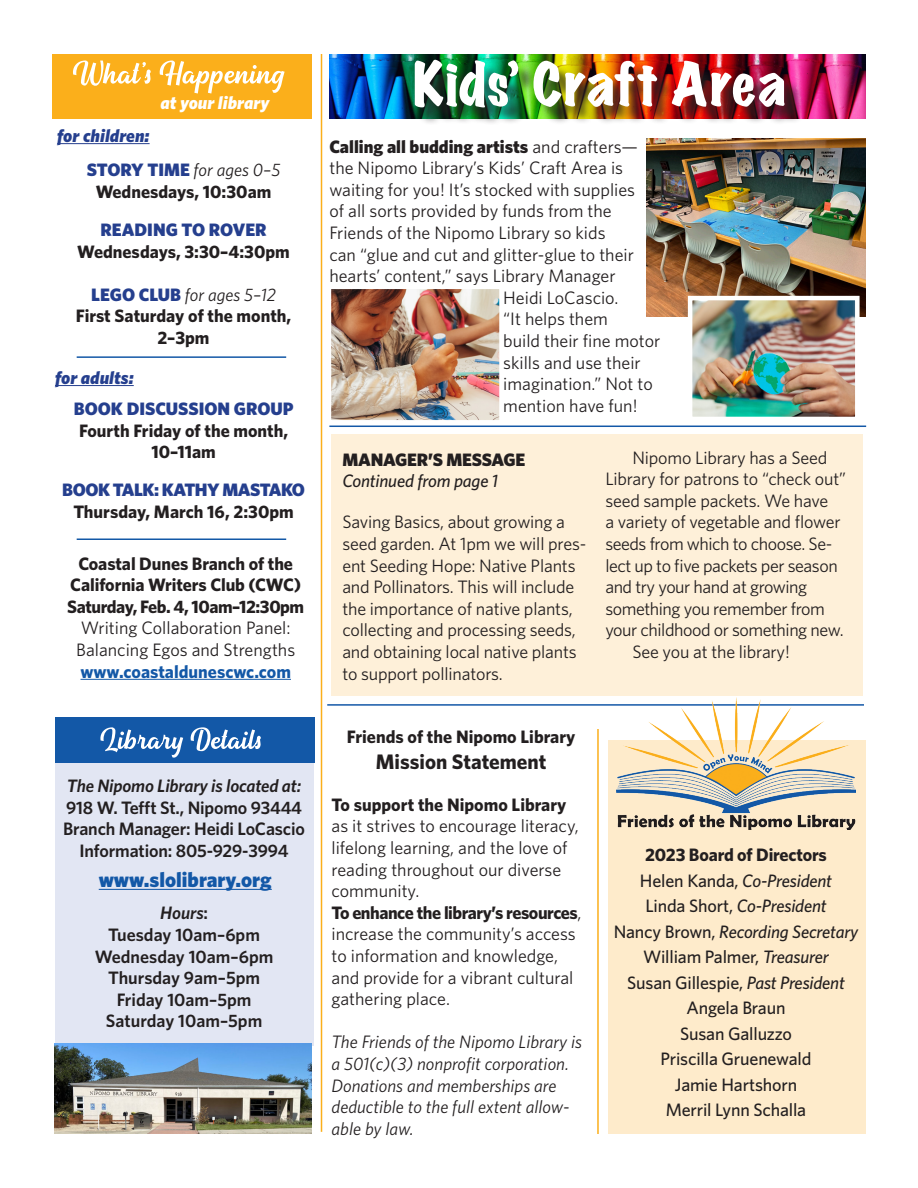
<style>
.page{position:relative;width:918px;height:1188px;background:#fff}
.page>*{position:absolute;margin:0;border:0;box-sizing:border-box;transform-origin:0 0}
.t1{font:expanded 54px "Marker Felt";letter-spacing:.025em;color:#fff}
.t2{font:900 21px "Whitney";color:#1358a7}
.t3{font:700 21px "Whitney";color:#231f20}
.t4{font:18px/21.6px "Whitney";letter-spacing:-.01em;color:#231f20}
.t5{font:700 18px/21.6px "Whitney";letter-spacing:-.005em;color:#231f20;text-align:center}
.t6{font:600 18px "Whitney";letter-spacing:-.01em;color:#231f20}
.t7{font:italic 18px/21.6px "Whitney";color:#231f20}
.t8{font:500 18px "Whitney";letter-spacing:-.01em;color:#231f20}
.t9{font:italic 500 18px "Whitney";letter-spacing:-.01em;color:#231f20}
.t10{font:900 18px "Whitney";color:#231f20}
.t11{font:italic 600 18px "Whitney";letter-spacing:-.01em;color:#231f20}
.t12{font:900 18px "Whitney";color:#253f8e}
.t13{font:700 18px "Whitney";letter-spacing:-.025em;color:#231f20}
.t14{font:700 18px "Whitney";color:#1358a7}
.t15{font:italic 900 18px "Whitney";color:#253f8e}
.t16{font:900 18px "Whitney";letter-spacing:-.025em;color:#253f8e}
.t17{font:italic 900 18px "Whitney";color:#fff}
.s1{font-weight:900;color:#253f8e}
.s2{font-weight:400;font-style:italic}
.s3{font-weight:900;font-style:normal;color:#253f8e}
.s4{font-style:normal}
.s5{font-weight:400}
.s6{font-weight:700}
.s7{font-style:italic}
</style>
<div class="page">
<hr style="left:597px;top:729px;width:2px;height:405px;background:#fbaf1b">
<div style="left:52px;top:54px;width:260px;height:65px;background:#fbaf1b"></div>
<svg style="left:73px;top:60px;width:212px;height:34px"></svg>
<hr style="left:81px;top:679px;width:210px;height:1px;background:#1358a7">
<hr style="left:327px;top:704px;width:537px;height:2px;background:#1358a7">
<hr style="left:321px;top:54px;width:1px;height:1078px;background:#fbaf1b">
<div style="left:608px;top:740px;width:258px;height:394px;background:#feebcb"></div>
<img style="left:617px;top:698px;width:239px;height:131px">
<div style="left:55px;top:728px;width:258px;height:317px;background:#e2e6f3"></div>
<div style="left:55px;top:717px;width:259px;height:45px;background:#1358a7"></div>
<svg style="left:100px;top:727px;width:161px;height:31px"></svg>
<hr style="left:99px;top:889px;width:173px;height:1px;background:#1358a7">
<hr style="left:57px;top:143px;width:93px;height:1px;background:#253f8e">
<hr style="left:55px;top:385px;width:79px;height:1px;background:#253f8e">
<hr style="left:77px;top:538px;width:209px;height:2px;background:#1358a7">
<hr style="left:77px;top:356px;width:209px;height:2px;background:#1358a7">
<img style="left:332px;top:290px;width:166px;height:129px">
<div style="left:327px;top:285px;width:176px;height:139px;border:4px solid #fff"></div>
<img style="left:647px;top:138px;width:218px;height:179px">
<img style="left:693px;top:301px;width:162px;height:115px">
<div style="left:688px;top:296px;width:172px;height:125px;border:4px solid #fff"></div>
<img style="left:329px;top:54px;width:537px;height:65px">
<div style="left:417px;top:63px;width:386px;height:63px;background:#231f20;opacity:.75"></div>
<img style="left:54px;top:1043px;width:258px;height:90px">
<div style="left:332px;top:434px;width:531px;height:262px;background:#fef0d9"></div>
<hr style="left:329px;top:426px;width:537px;height:1px;background:#1358a7">
<p class="t17" style="left:160px;top:91px;width:111px">at your library</p>
<p class="t15" style="left:57px;top:123px;width:94px">for children:</p>
<p class="t5" style="left:87px;top:159px;width:195px"><span class="s1">STORY TIME</span> <span class="s2">for ages 0–5<br></span>Wednesdays, 10:30am</p>
<p class="t12" style="left:100px;top:218px;width:168px">READING TO ROVER</p>
<p class="t5" style="left:77px;top:240px;width:214px">Wednesdays, 3:30–4:30pm</p>
<p class="t7" style="left:91px;top:283px;width:186px"><span class="s3">LEGO CLUB</span> for ages 5–12</p>
<p class="t5" style="left:76px;top:305px;width:217px">First Saturday of the month,<br>2–3pm</p>
<p class="t15" style="left:55px;top:365px;width:80px">for adults:</p>
<p class="t12" style="left:74px;top:397px;width:221px">BOOK DISCUSSION GROUP</p>
<p class="t5" style="left:79px;top:419px;width:211px">Fourth Friday of the month,<br>10–11am</p>
<p class="t16" style="left:62px;top:478px;width:244px">BOOK TALK: KATHY MASTAKO</p>
<p class="t5" style="left:73px;top:501px;width:222px">Thursday, March 16, 2:30pm</p>
<p class="t5" style="left:78px;top:552px;width:216px">Coastal Dunes Branch of the</p>
<p class="t5" style="left:70px;top:574px;width:232px">California Writers Club (CWC)</p>
<p class="t13" style="left:67px;top:594px;width:238px">Saturday, Feb. 4, 10am–12:30pm</p>
<p class="t4" style="left:81px;top:617px;width:211px">Writing Collaboration Panel:</p>
<p class="t4" style="left:76px;top:638px;width:221px">Balancing Egos and Strengths</p>
<p class="t14" style="left:81px;top:659px;width:212px">www.coastaldunescwc.com</p>
<p class="t11" style="left:67px;top:774px;width:236px">The Nipomo Library is located at:</p>
<p class="t6" style="left:66px;top:795px;width:237px">918 W. Tefft St., Nipomo 93444</p>
<p class="t6" style="left:63px;top:817px;width:243px">Branch Manager: Heidi LoCascio</p>
<p class="t6" style="left:80px;top:839px;width:210px">Information: 805-929-3994</p>
<p class="t2" style="left:99px;top:866px;width:175px">www.slolibrary.org</p>
<p class="t11" style="left:160px;top:901px;width:50px">Hours<span class="s4">:</span></p>
<p class="t6" style="left:108px;top:923px;width:153px">Tuesday 10am–6pm</p>
<p class="t6" style="left:95px;top:944px;width:180px">Wednesday 10am–6pm</p>
<p class="t6" style="left:108px;top:966px;width:153px">Thursday 9am–5pm</p>
<p class="t6" style="left:117px;top:988px;width:136px">Friday 10am–5pm</p>
<p class="t6" style="left:106px;top:1009px;width:158px">Saturday 10am–5pm</p>
<p class="t1" style="left:413px;top:42px;width:374px">Kids’ Craft Area</p>
<p class="t10" style="left:329px;top:134px;width:310px">Calling all budding artists <span class="s5">and crafters—</span></p>
<p class="t4" style="left:329px;top:157px;width:295px">the Nipomo Library’s Kids’ Craft Area is</p>
<p class="t4" style="left:329px;top:178px;width:307px">waiting for you! It’s stocked with supplies</p>
<p class="t4" style="left:329px;top:200px;width:284px">of all sorts provided by funds from the</p>
<p class="t4" style="left:329px;top:222px;width:278px">Friends of the Nipomo Library so kids</p>
<p class="t4" style="left:329px;top:243px;width:306px">can “glue and cut and glitter-glue to their</p>
<p class="t4" style="left:329px;top:265px;width:288px">hearts’ content,” says Library Manager</p>
<p class="t4" style="left:503px;top:286px;width:117px">Heidi LoCascio.</p>
<p class="t4" style="left:503px;top:308px;width:106px">“It helps them</p>
<p class="t4" style="left:503px;top:330px;width:159px">build their fine motor</p>
<p class="t4" style="left:503px;top:351px;width:139px">skills and use their</p>
<p class="t4" style="left:503px;top:373px;width:151px">imagination.” Not to</p>
<p class="t4" style="left:503px;top:394px;width:136px">mention have fun!</p>
<p class="t10" style="left:342px;top:447px;width:185px">MANAGER’S MESSAGE</p>
<p class="t9" style="left:342px;top:469px;width:157px">Continued from page 1</p>
<p class="t4" style="left:342px;top:511px;width:245px">Saving Basics, about growing a seed garden. At 1pm we will pres&shy;ent Seeding Hope: Native Plants and Pollinators. This will include the importance of native plants, collecting and processing seeds, and obtaining local native plants to support pollinators.</p>
<p class="t5" style="left:347px;top:726px;width:230px">Friends of the Nipomo Library</p>
<p class="t3" style="left:376px;top:747px;width:172px">Mission Statement</p>
<p class="t4" style="left:332px;top:793px;width:249px"><span class="s6">To support the Nipomo Library </span>as it strives to encourage literacy, lifelong learning, and the love of reading throughout our diverse community.</p>
<p class="t4" style="left:332px;top:901px;width:251px"><span class="s6">To enhance the library’s resources</span>, increase the community’s access to information and knowledge, and provide for a vibrant cultural gathering place.</p>
<p class="t7" style="left:332px;top:1031px;width:252px">The Friends of the Nipomo Library is a 501(c)(3) nonprofit corporation.<br>Donations and memberships are deductible to the full extent allow&shy;able by law.</p>
<p class="t4" style="left:605px;top:446px;width:242px;text-indent:27px">Nipomo Library has a Seed<br>Library for patrons to “check out” seed sample packets. We have<br>a variety of vegetable and flower seeds from which to choose. Se&shy;lect up to five packets per season and try your hand at growing something you remember from your childhood or something new.</p>
<p class="t4" style="left:632px;top:641px;width:159px">See you at the library!</p>
<p class="t5" style="left:645px;top:844px;width:183px">2023 Board of Directors</p>
<p class="t9" style="left:640px;top:868px;width:194px"><span class="s4">Helen Kanda,</span> Co-President</p>
<p class="t9" style="left:645px;top:894px;width:183px"><span class="s4">Linda Short,</span> Co-President</p>
<p class="t9" style="left:614px;top:919px;width:246px"><span class="s4">Nancy Brown,</span> Recording Secretary</p>
<p class="t8" style="left:643px;top:945px;width:187px">William Palmer, <span class="s7">Treasurer</span></p>
<p class="t8" style="left:627px;top:970px;width:219px">Susan Gillespie, <span class="s7">Past President</span></p>
<p class="t8" style="left:687px;top:996px;width:100px">Angela Braun</p>
<p class="t8" style="left:680px;top:1021px;width:113px">Susan Galluzzo</p>
<p class="t8" style="left:661px;top:1047px;width:152px">Priscilla Gruenewald</p>
<p class="t8" style="left:675px;top:1072px;width:124px">Jamie Hartshorn</p>
<p class="t8" style="left:666px;top:1098px;width:142px">Merril Lynn Schalla</p>
</div>
